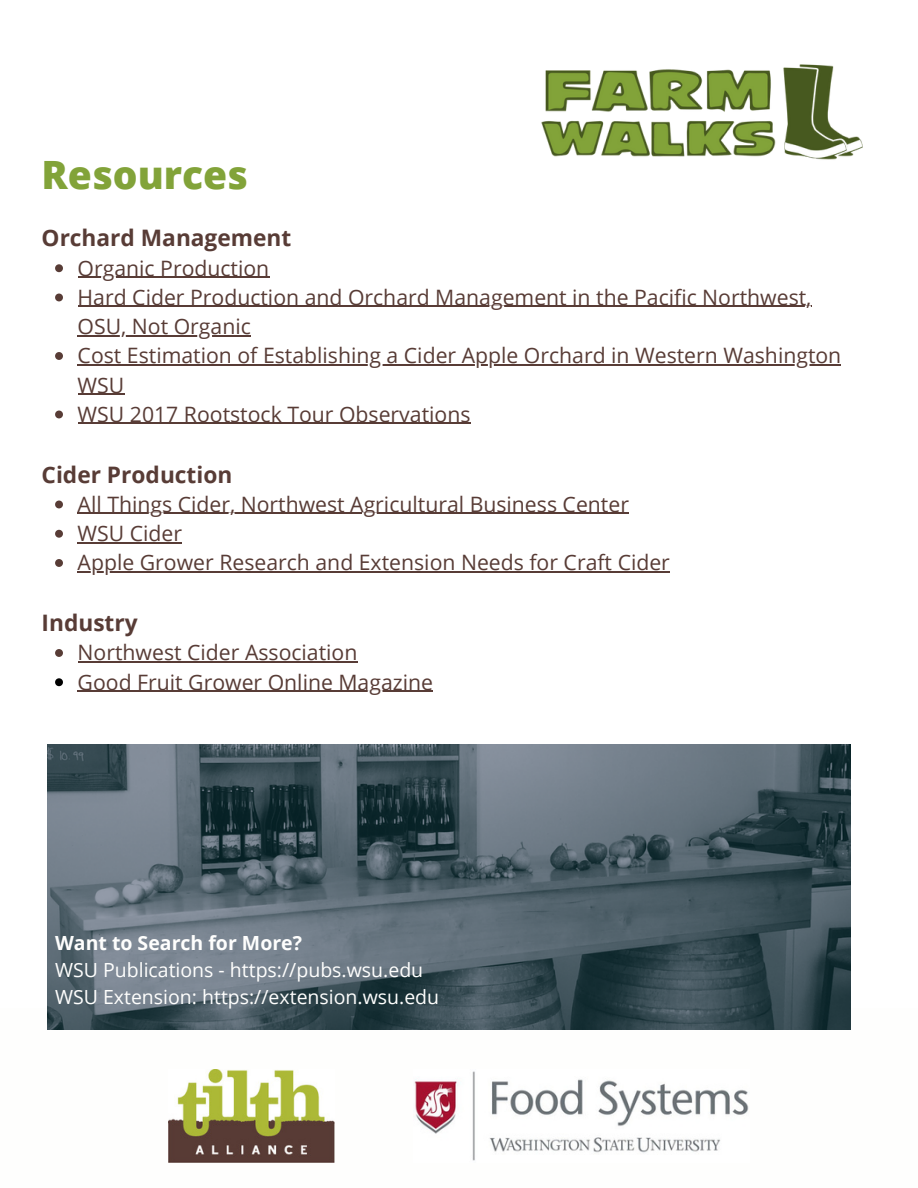
<style>
.page{position:relative;width:918px;height:1188px;background:#fff}
.page>*{position:absolute;margin:0;border:0;box-sizing:border-box;transform-origin:0 0}
.t1{font:800 39px "Open Sans";color:#82a339}
.t2{font:700 22.65px "Open Sans";color:#583c36}
.t3{font:21.15px/29.2px "Open Sans";color:#583c36}
.t4{font:19.5px/27px "Open Sans";color:#fefefd}
.t5{font:700 19.5px "Open Sans";color:#fefefd}
</style>
<div class="page">
<img style="left:541px;top:64px;width:322px;height:96px">
<img style="left:168px;top:1070px;width:167px;height:92px">
<img style="left:414px;top:1071px;width:335px;height:90px">
<svg style="left:55px;top:264px;width:8px;height:8px"></svg>
<hr style="left:78px;top:277px;width:191px;height:1px;background:#583c36">
<svg style="left:55px;top:294px;width:8px;height:7px"></svg>
<hr style="left:78px;top:306px;width:734px;height:1px;background:#583c36">
<hr style="left:78px;top:335px;width:173px;height:1px;background:#583c36">
<svg style="left:55px;top:352px;width:8px;height:8px"></svg>
<hr style="left:78px;top:364px;width:763px;height:2px;background:#583c36">
<hr style="left:78px;top:394px;width:46px;height:1px;background:#583c36">
<svg style="left:55px;top:411px;width:8px;height:7px"></svg>
<hr style="left:78px;top:423px;width:393px;height:1px;background:#583c36">
<svg style="left:55px;top:501px;width:8px;height:7px"></svg>
<hr style="left:78px;top:513px;width:551px;height:1px;background:#583c36">
<svg style="left:55px;top:530px;width:8px;height:8px"></svg>
<hr style="left:78px;top:542px;width:104px;height:1px;background:#583c36">
<svg style="left:55px;top:559px;width:8px;height:8px"></svg>
<hr style="left:78px;top:571px;width:592px;height:2px;background:#583c36">
<svg style="left:55px;top:649px;width:8px;height:8px"></svg>
<hr style="left:78px;top:661px;width:279px;height:2px;background:#583c36">
<svg style="left:55px;top:678px;width:8px;height:8px"></svg>
<hr style="left:78px;top:691px;width:355px;height:1px;background:#583c36">
<img style="left:48px;top:744px;width:803px;height:285px">
<h1 class="t1" style="left:42px;top:147px;width:208px">Resources</h1>
<p class="t2" style="left:42px;top:222px;width:251px">Orchard Management</p>
<p class="t3" style="left:78px;top:253px;width:765px">Organic Production<br>Hard Cider Production and Orchard Management in the Pacific Northwest, OSU, Not Organic<br>Cost Estimation of Establishing a Cider Apple Orchard in Western Washington WSU<br>WSU 2017 Rootstock Tour Observations</p>
<p class="t2" style="left:42px;top:458px;width:192px">Cider Production</p>
<p class="t3" style="left:78px;top:489px;width:594px">All Things Cider, Northwest Agricultural Business Center<br>WSU Cider<br>Apple Grower Research and Extension Needs for Craft Cider</p>
<p class="t2" style="left:42px;top:607px;width:98px">Industry</p>
<p class="t3" style="left:78px;top:637px;width:357px">Northwest Cider Association<br>Good Fruit Grower Online Magazine</p>
<p class="t5" style="left:55px;top:929px;width:248px">Want to Search for More?</p>
<p class="t4" style="left:55px;top:956px;width:386px">WSU Publications - https://pubs.wsu.edu<br>WSU Extension: https://extension.wsu.edu</p>
</div>
